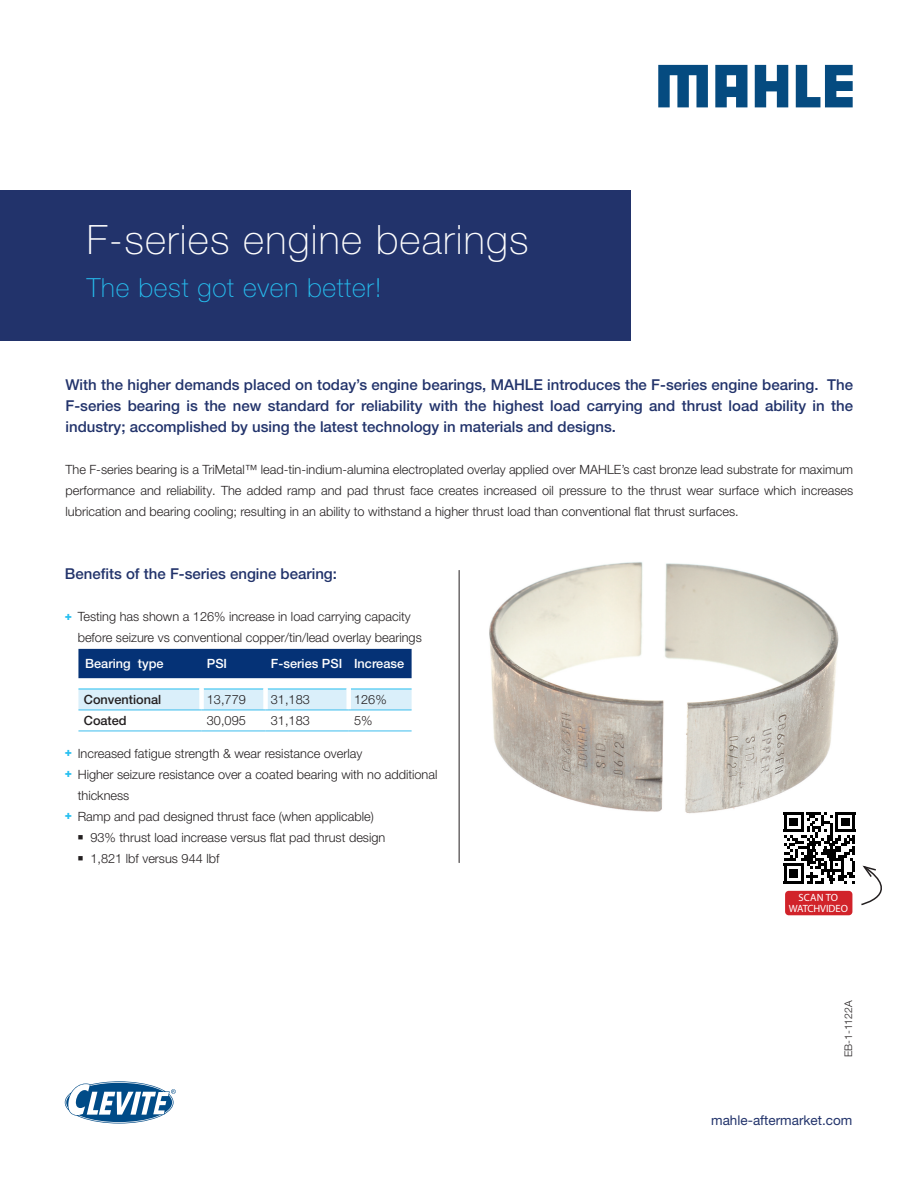
<style>
.page{position:relative;width:918px;height:1188px;background:#fff}
.page>*{position:absolute;margin:0;border:0;box-sizing:border-box;transform-origin:0 0}
.XX___080___Flag_Title___Headline{font:100 40.5px "Helvetica Neue LT Pro";letter-spacing:.03em;color:#fff}
.AM___080___Flag_Title___Subline{font:100 26.4px "Helvetica Neue LT Pro";letter-spacing:.03em;color:#26bff0}
.XX___100___Copy___Headline_2nd_Level{font:500 15px/21px "Helvetica Neue LT Pro";color:#22336b;text-align:justify}
.MAH___Inside_Pages___Copy-Headline{font:500 15px "Helvetica Neue LT Pro";color:#22336b}
.XX___100___Copy___URL{font:13.5px "Helvetica Neue LT Pro";color:#22336b}
.XX___100___Copy___Normal{font:300 12.75px/21px "Helvetica Neue LT Pro";color:#231f20}
.MAH_After_Market___Table_Subhead{font:500 12.75px "Helvetica Neue LT Pro";color:#fff}
.MAH___Inside_Pages___Copy{font:300 12.75px "Helvetica Neue LT Pro";color:#231f20}
.MAH_After_Market___Table_Copy_Highlight{font:500 12.75px "Helvetica Neue LT Pro";color:#231f20}
.Paragraph_Style_2{font:10.5px "Myriad Pro";letter-spacing:-.005em;color:#fff}
.t1{font:300 10.5px "Helvetica Neue LT Pro";color:#231f20}
.s1{font-weight:800;font-size:12px;color:#26bff0}
</style>
<div class="page">
<img style="left:489px;top:562px;width:350px;height:252px">
<div style="left:0;top:191px;width:631px;height:150px;background:#22336b"></div>
<svg style="left:658px;top:65px;width:50px;height:42px"></svg>
<svg style="left:755px;top:65px;width:33px;height:42px"></svg>
<svg style="left:796px;top:65px;width:57px;height:42px"></svg>
<svg style="left:715px;top:65px;width:32px;height:42px"></svg>
<div style="left:78px;top:649px;width:334px;height:29px;background:#053276"></div>
<div style="left:78px;top:690px;width:334px;height:20px;background:#daeffa"></div>
<hr style="left:78px;top:689px;width:121px;height:1px;background:#26bff0">
<hr style="left:204px;top:689px;width:59px;height:1px;background:#26bff0">
<hr style="left:268px;top:689px;width:78px;height:1px;background:#26bff0">
<hr style="left:351px;top:689px;width:61px;height:1px;background:#26bff0">
<div style="left:199px;top:689px;width:5px;height:21px;background:#fff"></div>
<div style="left:263px;top:689px;width:5px;height:21px;background:#fff"></div>
<div style="left:346px;top:689px;width:5px;height:21px;background:#fff"></div>
<hr style="left:78px;top:710px;width:124px;height:1px;background:#3bbded">
<hr style="left:202px;top:710px;width:64px;height:1px;background:#3bbded">
<hr style="left:266px;top:710px;width:83px;height:1px;background:#3bbded">
<hr style="left:349px;top:710px;width:63px;height:1px;background:#3bbded">
<hr style="left:78px;top:731px;width:124px;height:1px;background:#3bbded">
<hr style="left:202px;top:731px;width:64px;height:1px;background:#3bbded">
<hr style="left:266px;top:731px;width:83px;height:1px;background:#3bbded">
<hr style="left:349px;top:731px;width:63px;height:1px;background:#3bbded">
<hr style="left:459px;top:570px;width:1px;height:293px;background:#231f20">
<div style="left:772px;top:801px;width:95px;height:94px;background:#fff"></div>
<div style="left:785px;top:891px;width:67px;height:24px;background:#d1232a;border-radius:4px"></div>
<svg style="left:784px;top:812px;width:98px;height:94px"></svg>
<svg style="left:65px;top:1081px;width:111px;height:43px"></svg>
<p class="XX___080___Flag_Title___Headline" style="left:87px;top:216px;width:443px">F-series engine bearings</p>
<p class="AM___080___Flag_Title___Subline" style="left:87px;top:272px;width:296px">The best got even better!</p>
<p class="XX___100___Copy___Headline_2nd_Level" style="left:65px;top:374px;width:789px">With the higher demands placed on today’s engine bearings, MAHLE introduces the F-series engine bearing. The F-series bearing is the new standard for reliability with the highest load carrying and thrust load ability in the industry; accomplished by using the latest technology in materials and designs.</p>
<p class="XX___100___Copy___Normal" style="left:65px;top:459px;width:789px;text-align:justify">The F-series bearing is a TriMetal™ lead-tin-indium-alumina electroplated overlay applied over MAHLE’s cast bronze lead substrate for maximum performance and reliability. The added ramp and pad thrust face creates increased oil pressure to the thrust wear surface which increases lubrication and bearing cooling; resulting in an ability to withstand a higher thrust load than conventional flat thrust surfaces.</p>
<p class="MAH___Inside_Pages___Copy-Headline" style="left:65px;top:565px;width:274px">Benefits of the F-series engine bearing:</p>
<p class="XX___100___Copy___Normal" style="left:78px;top:606px;width:346px;text-indent:-13px"><span class="s1">+</span> Testing has shown a 126% increase in load carrying capacity before seizure vs conventional copper/tin/lead overlay bearings</p>
<p class="MAH_After_Market___Table_Subhead" style="left:85px;top:656px;width:80px">Bearing type</p>
<p class="MAH_After_Market___Table_Subhead" style="left:207px;top:656px;width:22px">PSI</p>
<p class="MAH_After_Market___Table_Subhead" style="left:271px;top:656px;width:73px">F-series PSI</p>
<p class="MAH_After_Market___Table_Subhead" style="left:354px;top:656px;width:52px">Increase</p>
<p class="MAH_After_Market___Table_Copy_Highlight" style="left:84px;top:692px;width:79px">Conventional</p>
<p class="MAH___Inside_Pages___Copy" style="left:207px;top:692px;width:40px">13,779</p>
<p class="MAH___Inside_Pages___Copy" style="left:271px;top:692px;width:40px">31,183</p>
<p class="MAH___Inside_Pages___Copy" style="left:354px;top:692px;width:34px">126%</p>
<p class="MAH_After_Market___Table_Copy_Highlight" style="left:84px;top:713px;width:44px">Coated</p>
<p class="MAH___Inside_Pages___Copy" style="left:207px;top:713px;width:40px">30,095</p>
<p class="MAH___Inside_Pages___Copy" style="left:271px;top:713px;width:40px">31,183</p>
<p class="MAH___Inside_Pages___Copy" style="left:354px;top:713px;width:20px">5%</p>
<p class="XX___100___Copy___Normal" style="left:65px;top:742px;width:299px"><span class="s1">+</span> Increased fatigue strength &amp; wear resistance overlay</p>
<p class="XX___100___Copy___Normal" style="left:78px;top:763px;width:361px;text-indent:-13px"><span class="s1">+</span> Higher seizure resistance over a coated bearing with no additional thickness</p>
<p class="XX___100___Copy___Normal" style="left:65px;top:805px;width:310px"><span class="s1">+</span> Ramp and pad designed thrust face (when applicable)</p>
<p class="XX___100___Copy___Normal" style="left:78px;top:826px;width:309px">■ 93% thrust load increase versus flat pad thrust design</p>
<p class="XX___100___Copy___Normal" style="left:78px;top:847px;width:143px">■ 1,821 lbf versus 944 lbf</p>
<p class="Paragraph_Style_2" style="left:799px;top:891px;width:41px">SCAN TO</p>
<p class="Paragraph_Style_2" style="left:789px;top:902px;width:61px">WATCH VIDEO</p>
<p class="t1" style="left:842px;top:1057px;width:58px;rotate:-90deg">EB-1-1122A</p>
<p class="XX___100___Copy___URL" style="left:711px;top:1112px;width:143px">mahle-aftermarket.com</p>
</div>
